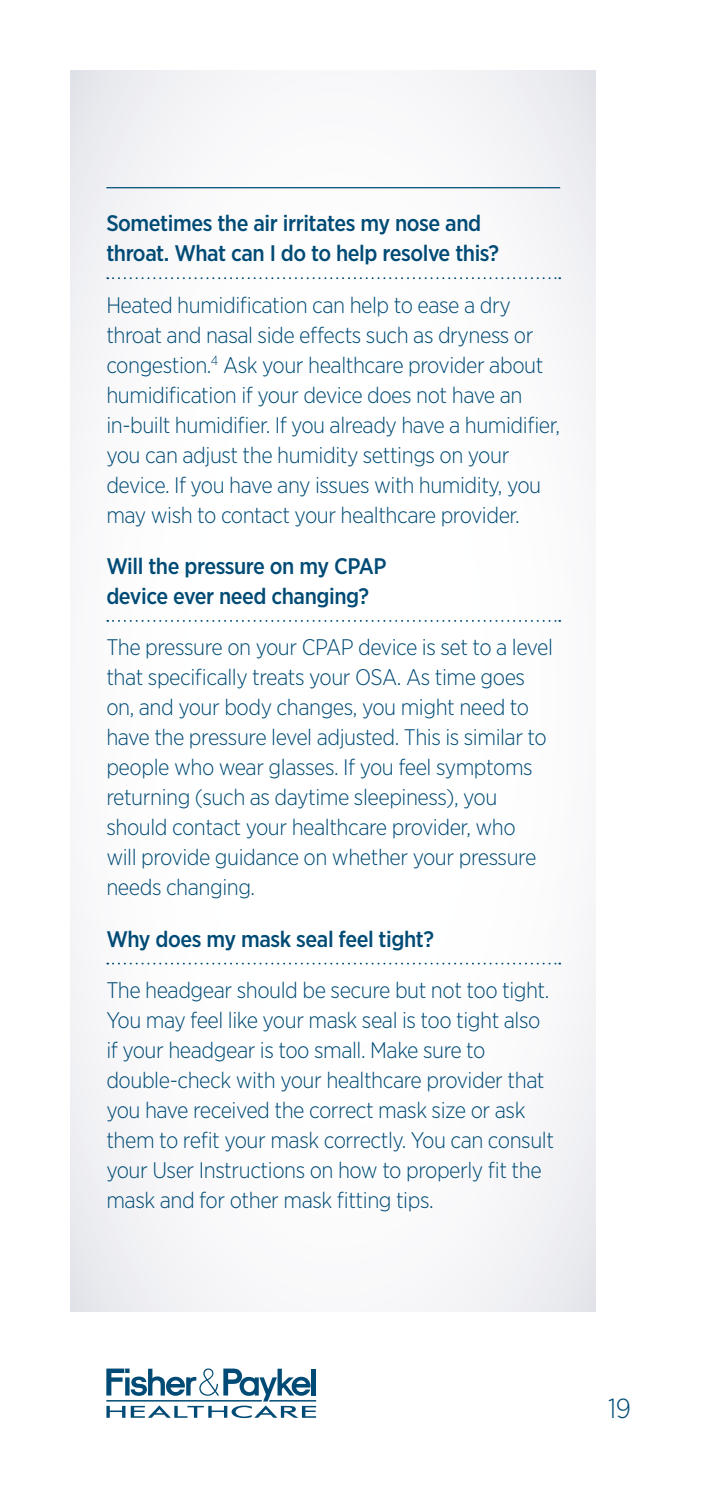
<style>
.page{position:relative;width:702px;height:1489px;background:#fff}
.page>*{position:absolute;margin:0;border:0;box-sizing:border-box;transform-origin:0 0}
.t1{font:300 27.5px "Gotham Narrow";color:#004b75}
.t2{font:300 22.5px/30px "Gotham Narrow";letter-spacing:-.02em;color:#004b75}
.t3{font:500 22.5px/30px "Gotham Narrow";letter-spacing:-.02em;color:#004b75}
</style>
<div class="page">
<svg style="left:106px;top:1368px;width:210px;height:49px"></svg>
<hr style="left:106px;top:187px;width:454px;height:1px;background:#004b75">
<svg style="left:107px;top:277px;width:453px;height:2px"></svg>
<svg style="left:107px;top:620px;width:453px;height:2px"></svg>
<svg style="left:107px;top:962px;width:453px;height:2px"></svg>
<p class="t3" style="left:106px;top:208px;width:394px">Sometimes the air irritates my nose and throat. What can I do to help resolve this?</p>
<p class="t2" style="left:106px;top:289px;width:455px">Heated humidification can help to ease a dry throat and nasal side effects such as dryness or congestion.<sup>4</sup> Ask your healthcare provider about humidification if your device does not have an in-built humidifier. If you already have a humidifier, you can adjust the humidity settings on your device. If you have any issues with humidity, you may wish to contact your healthcare provider.</p>
<p class="t3" style="left:106px;top:550px;width:282px">Will the pressure on my CPAP device ever need changing?</p>
<p class="t2" style="left:106px;top:631px;width:448px">The pressure on your CPAP device is set to a level that specifically treats your OSA. As time goes on, and your body changes, you might need to have the pressure level adjusted. This is similar to people who wear glasses. If you feel symptoms returning (such as daytime sleepiness), you should contact your healthcare provider, who<br>will provide guidance on whether your pressure needs changing.</p>
<p class="t3" style="left:106px;top:923px;width:329px">Why does my mask seal feel tight?</p>
<p class="t2" style="left:106px;top:974px;width:449px">The headgear should be secure but not too tight.<br>You may feel like your mask seal is too tight also if your headgear is too small. Make sure to double-check with your healthcare provider that you have received the correct mask size or ask them to refit your mask correctly. You can consult your User Instructions on how to properly fit the mask and for other mask fitting tips.</p>
<p class="t1" style="left:608px;top:1391px;width:24px">19</p>
</div>
